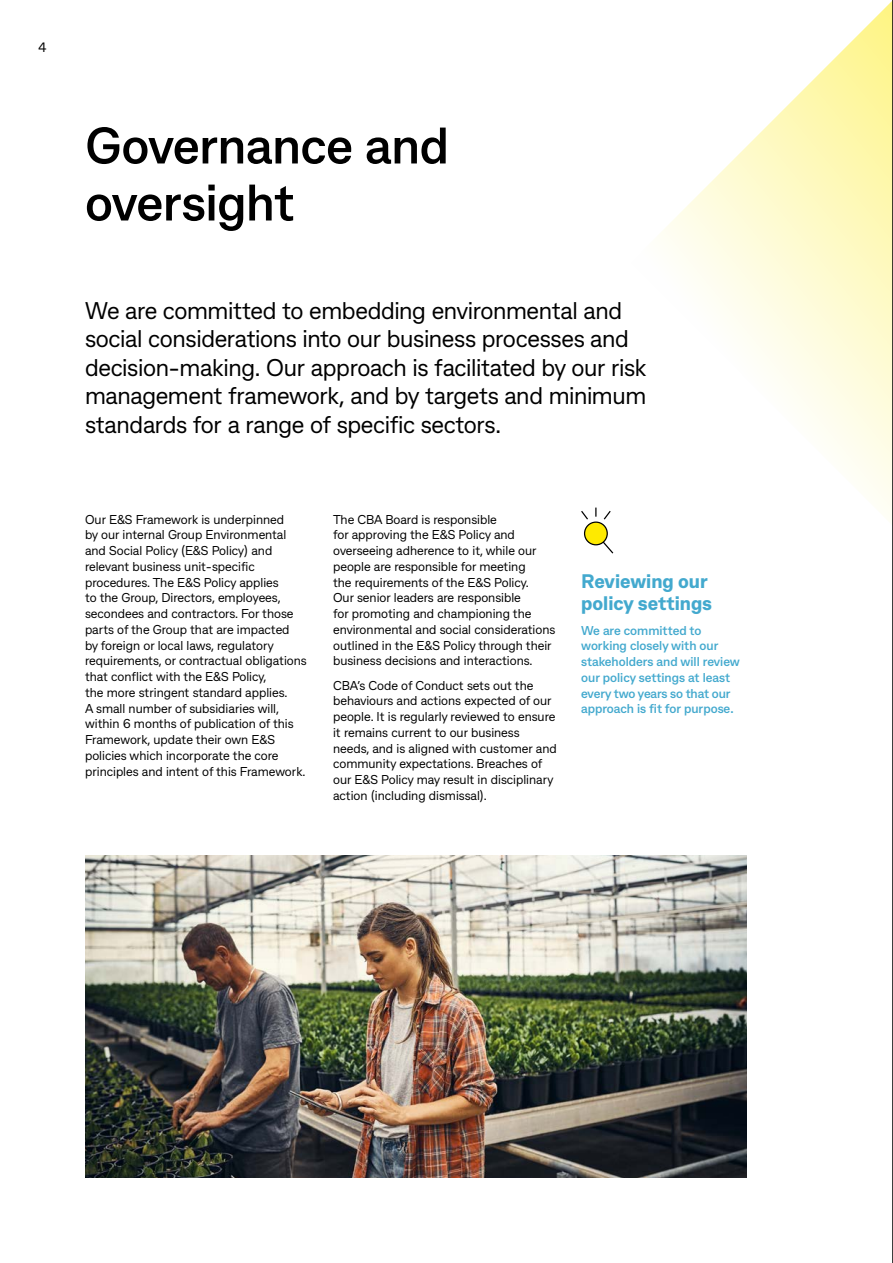
<style>
.page{position:relative;width:893px;height:1263px;background:#fff}
.page>*{position:absolute;margin:0;border:0;box-sizing:border-box;transform-origin:0 0}
.t1{font:700 51px/57px "CBA Beacon Sans";letter-spacing:-.01em;color:#000}
.t2{font:24px/28.5px "CBA Beacon Sans";letter-spacing:-.015em;color:#000}
.t3{font:800 19.5px/22.5px "CBA Beacon Sans";color:#43a9ce}
.t4{font:13.5px "CBA Beacon Sans";color:#000}
.t5{font:12.75px/15.8px "CBA Beacon Sans";color:#000}
.t6{font:700 12.75px/15.8px "CBA Beacon Sans";color:#43a9ce}
</style>
<div class="page">
<img style="left:85px;top:855px;width:661px;height:323px">
<svg style="left:602px;top:541px;width:12px;height:13px"></svg>
<div style="left:585px;top:522px;width:22px;height:23px;background:#feea00;border-radius:50%"></div>
<div style="left:584px;top:521px;width:24px;height:24px;border:1px solid #000;border-radius:50%"></div>
<svg style="left:581px;top:507px;width:30px;height:13px"></svg>
<svg style="left:660px;top:1px;width:232px;height:516px"></svg>
<hr style="left:892px;top:0;width:1px;height:1263px;background:#000">
<p class="t4" style="left:38px;top:38px;width:10px">4</p>
<h1 class="t1" style="left:85px;top:115px;width:365px">Governance and oversight</h1>
<p class="t2" style="left:85px;top:295px;width:563px">We are committed to embedding environmental and social considerations into our business processes and decision‑making. Our approach is facilitated by our risk management framework, and by targets and minimum standards for a range of specific sectors.</p>
<p class="t5" style="left:85px;top:511px;width:223px">Our E&amp;S Framework is underpinned<br>by our internal Group Environmental and Social Policy (E&amp;S Policy) and relevant business unit-specific procedures. The E&amp;S Policy applies<br>to the Group, Directors, employees, secondees and contractors. For those parts of the Group that are impacted<br>by foreign or local laws, regulatory requirements, or contractual obligations that conflict with the E&amp;S Policy,<br>the more stringent standard applies.<br>A small number of subsidiaries will, within 6 months of publication of this Framework, update their own E&amp;S policies which incorporate the core principles and intent of this Framework.</p>
<p class="t5" style="left:333px;top:511px;width:224px">The CBA Board is responsible<br>for approving the E&amp;S Policy and overseeing adherence to it, while our people are responsible for meeting<br>the requirements of the E&amp;S Policy.<br>Our senior leaders are responsible<br>for promoting and championing the environmental and social considerations outlined in the E&amp;S Policy through their business decisions and interactions.</p>
<p class="t5" style="left:333px;top:677px;width:225px">CBA’s Code of Conduct sets out the behaviours and actions expected of our people. It is regularly reviewed to ensure it remains current to our business needs, and is aligned with customer and community expectations. Breaches of our E&amp;S Policy may result in disciplinary action (including dismissal).</p>
<h3 class="t3" style="left:581px;top:569px;width:132px">Reviewing our policy settings</h3>
<p class="t6" style="left:581px;top:622px;width:160px">We are committed to working closely with our stakeholders and will review our policy settings at least every two years so that our approach is fit for purpose.</p>
</div>
